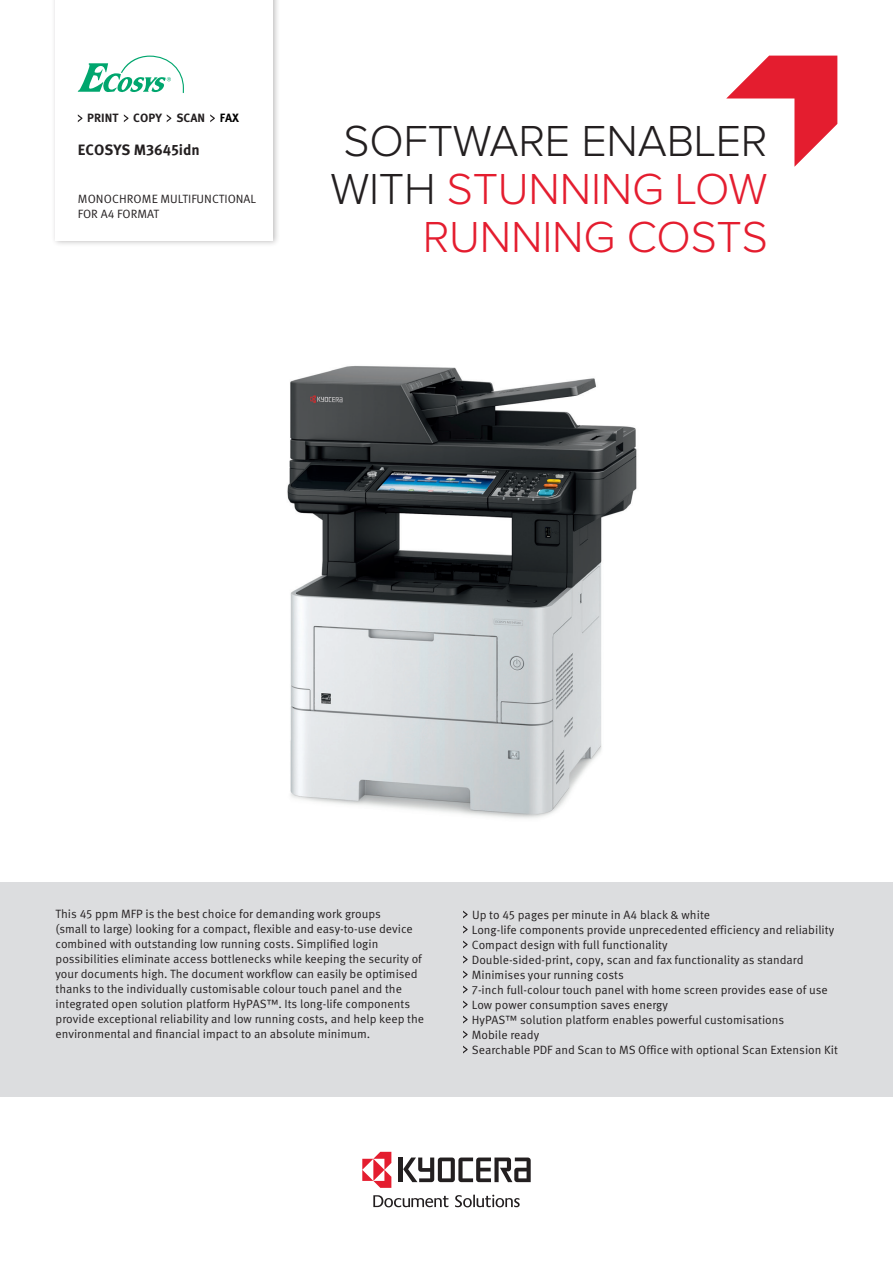
<style>
.page{position:relative;width:893px;height:1263px;background:#fff}
.page>*{position:absolute;margin:0;border:0;box-sizing:border-box;transform-origin:0 0}
.t1{font:300 45px/48px "Proxima Nova";letter-spacing:-.005em;color:#e41d2f;text-align:right}
.Note1{font:700 15px "Meta Pro";color:#231f20}
.Copy1a{font:12px/15px "Meta Pro Norm";color:#231f20}
.Note3{font:12px/15px "Meta Pro Norm";color:#231f20}
.Note1-2{font:700 12px "Meta Pro";color:#231f20}
.s1{color:#000}
.s2{color:#231f20}
</style>
<div class="page">
<img style="left:287px;top:366px;width:350px;height:453px">
<hr style="left:399px;top:1157px;width:4px;height:25px;background:#231f20">
<svg style="left:403px;top:1157px;width:128px;height:25px"></svg>
<svg style="left:362px;top:1152px;width:29px;height:36px"></svg>
<svg style="left:455px;top:1195px;width:65px;height:12px"></svg>
<svg style="left:373px;top:1195px;width:75px;height:12px"></svg>
<div style="left:0;top:882px;width:893px;height:214px;background:#dcdddf"></div>
<div style="left:51px;top:0;width:230px;height:247px;background:#231f20;opacity:.3"></div>
<div style="left:56px;top:0;width:217px;height:241px;background:#fff"></div>
<svg style="left:78px;top:56px;width:106px;height:37px"></svg>
<svg style="left:726px;top:56px;width:111px;height:111px"></svg>
<svg style="left:463px;top:911px;width:5px;height:7px"></svg>
<svg style="left:463px;top:926px;width:5px;height:7px"></svg>
<svg style="left:463px;top:941px;width:5px;height:7px"></svg>
<svg style="left:463px;top:956px;width:5px;height:7px"></svg>
<svg style="left:463px;top:971px;width:5px;height:7px"></svg>
<svg style="left:463px;top:986px;width:5px;height:7px"></svg>
<svg style="left:463px;top:1001px;width:5px;height:7px"></svg>
<svg style="left:463px;top:1016px;width:5px;height:7px"></svg>
<svg style="left:463px;top:1031px;width:5px;height:7px"></svg>
<svg style="left:463px;top:1046px;width:5px;height:7px"></svg>
<svg style="left:78px;top:114px;width:4px;height:8px"></svg>
<svg style="left:124px;top:114px;width:4px;height:8px"></svg>
<svg style="left:167px;top:114px;width:4px;height:8px"></svg>
<svg style="left:210px;top:114px;width:5px;height:8px"></svg>
<p class="Note1-2" style="left:87px;top:109px;width:153px">PRINT COPY SCAN <span class="s1">FAX</span></p>
<p class="Note1" style="left:78px;top:138px;width:123px">ECOSYS M3645idn</p>
<p class="Note3" style="left:78px;top:191px;width:180px">MONOCHROME MULTIFUNCTIONAL<br>FOR A4 FORMAT</p>
<p class="t1" style="left:330px;top:119px;width:439px"><span class="s2">SOFTWARE ENABLER<br>WITH</span> STUNNING LOW<br>RUNNING COSTS</p>
<p class="Copy1a" style="left:56px;top:905px;width:370px">This 45 ppm MFP is the best choice for demanding work groups<br>(small to large) looking for a compact, flexible and easy-to-use device combined with outstanding low running costs. Simplified login possibilities eliminate access bottlenecks while keeping the security of your documents high. The document workflow can easily be optimised thanks to the individually customisable colour touch panel and the integrated open solution platform HyPAS™. Its long-life components provide exceptional reliability and low running costs, and help keep the environmental and financial impact to an absolute minimum.</p>
<p class="Copy1a" style="left:472px;top:906px;width:368px">Up to 45 pages per minute in A4 black &amp; white<br>Long-life components provide unprecedented efficiency and reliability Compact design with full functionality<br>Double-sided-print, copy, scan and fax functionality as standard Minimises your running costs<br>7-inch full-colour touch panel with home screen provides ease of use Low power consumption saves energy<br>HyPAS™ solution platform enables powerful customisations<br>Mobile ready<br>Searchable PDF and Scan to MS Office with optional Scan Extension Kit</p>
</div>
